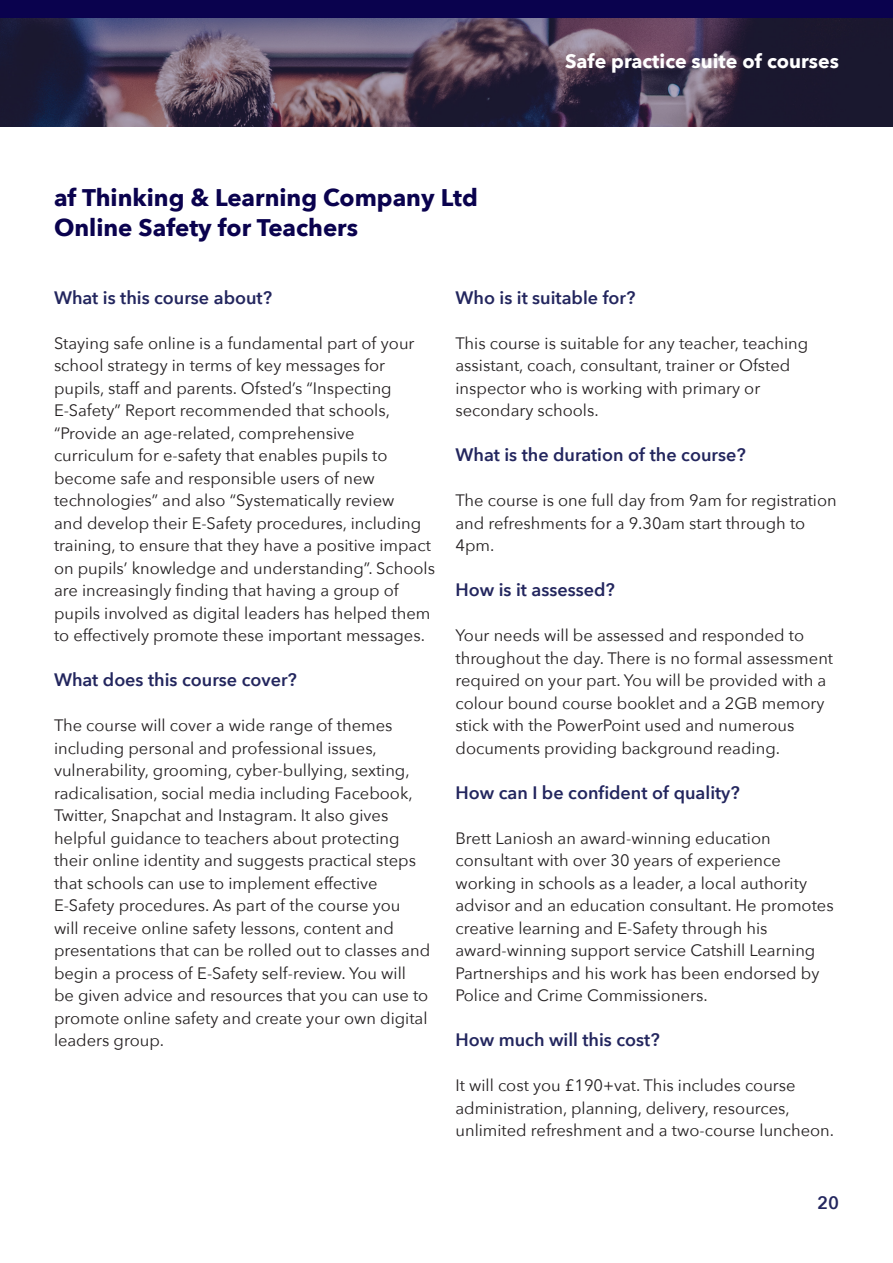
<style>
.page{position:relative;width:893px;height:1263px;background:#fff}
.page>*{position:absolute;margin:0;border:0;box-sizing:border-box;transform-origin:0 0}
.t1{font:700 24px "Avenir Next";color:#0a024e}
.t2{font:700 19.5px "Avenir Next";color:#fff}
.Paragraph_Style_1{font:600 18px "Avenir Next";color:#23265e}
.Paragraph_Style_1-2{font:16.5px/22.5px "Avenir Next";color:#231f20}
</style>
<div class="page">
<svg style="left:0;top:18px;width:893px;height:108px;background:#493d54"></svg>
<div style="left:0;top:0;width:893px;height:18px;background:#0a024e"></div>
<p class="t1" style="left:54px;top:176px;width:425px">af Thinking &amp; Learning Company Ltd</p>
<p class="t1" style="left:54px;top:206px;width:306px">Online Safety for Teachers</p>
<p class="t2" style="left:565px;top:44px;width:275px">Safe practice suite of courses</p>
<p class="Paragraph_Style_1" style="left:54px;top:282px;width:220px">What is this course about?</p>
<p class="Paragraph_Style_1-2" style="left:54px;top:331px;width:383px">Staying safe online is a fundamental part of your school strategy in terms of key messages for pupils, staff and parents. Ofsted’s “Inspecting E-Safety” Report recommended that schools, “Provide an age-related, comprehensive curriculum for e-safety that enables pupils to become safe and responsible users of new technologies” and also “Systematically review<br>and develop their E-Safety procedures, including training, to ensure that they have a positive impact on pupils’ knowledge and understanding”. Schools are increasingly finding that having a group of pupils involved as digital leaders has helped them to effectively promote these important messages.</p>
<p class="Paragraph_Style_1" style="left:54px;top:664px;width:244px">What does this course cover?</p>
<p class="Paragraph_Style_1-2" style="left:54px;top:713px;width:378px">The course will cover a wide range of themes including personal and professional issues, vulnerability, grooming, cyber-bullying, sexting, radicalisation, social media including Facebook, Twitter, Snapchat and Instagram. It also gives helpful guidance to teachers about protecting their online identity and suggests practical steps that schools can use to implement effective E-Safety procedures. As part of the course you<br>will receive online safety lessons, content and presentations that can be rolled out to classes and begin a process of E-Safety self-review. You will<br>be given advice and resources that you can use to promote online safety and create your own digital leaders group.</p>
<p class="Paragraph_Style_1" style="left:455px;top:282px;width:181px">Who is it suitable for?</p>
<p class="Paragraph_Style_1-2" style="left:455px;top:331px;width:354px">This course is suitable for any teacher, teaching assistant, coach, consultant, trainer or Ofsted inspector who is working with primary or secondary schools.</p>
<p class="Paragraph_Style_1" style="left:455px;top:439px;width:292px">What is the duration of the course?</p>
<p class="Paragraph_Style_1-2" style="left:455px;top:488px;width:383px">The course is one full day from 9am for registration and refreshments for a 9.30am start through to<br>4pm.</p>
<p class="Paragraph_Style_1" style="left:455px;top:574px;width:161px">How is it assessed?</p>
<p class="Paragraph_Style_1-2" style="left:455px;top:623px;width:379px">Your needs will be assessed and responded to throughout the day. There is no formal assessment required on your part. You will be provided with a colour bound course booklet and a 2GB memory stick with the PowerPoint used and numerous documents providing background reading.</p>
<p class="Paragraph_Style_1" style="left:455px;top:777px;width:286px">How can I be confident of quality?</p>
<p class="Paragraph_Style_1-2" style="left:455px;top:826px;width:380px">Brett Laniosh an award-winning education consultant with over 30 years of experience working in schools as a leader, a local authority advisor and an education consultant. He promotes creative learning and E-Safety through his award-winning support service Catshill Learning Partnerships and his work has been endorsed by Police and Crime Commissioners.</p>
<p class="Paragraph_Style_1" style="left:455px;top:1024px;width:206px">How much will this cost?</p>
<p class="Paragraph_Style_1-2" style="left:455px;top:1073px;width:380px">It will cost you £190+vat. This includes course administration, planning, delivery, resources, unlimited refreshment and a two-course luncheon.</p>
<p class="Paragraph_Style_1" style="left:817px;top:1187px;width:23px">20</p>
</div>
